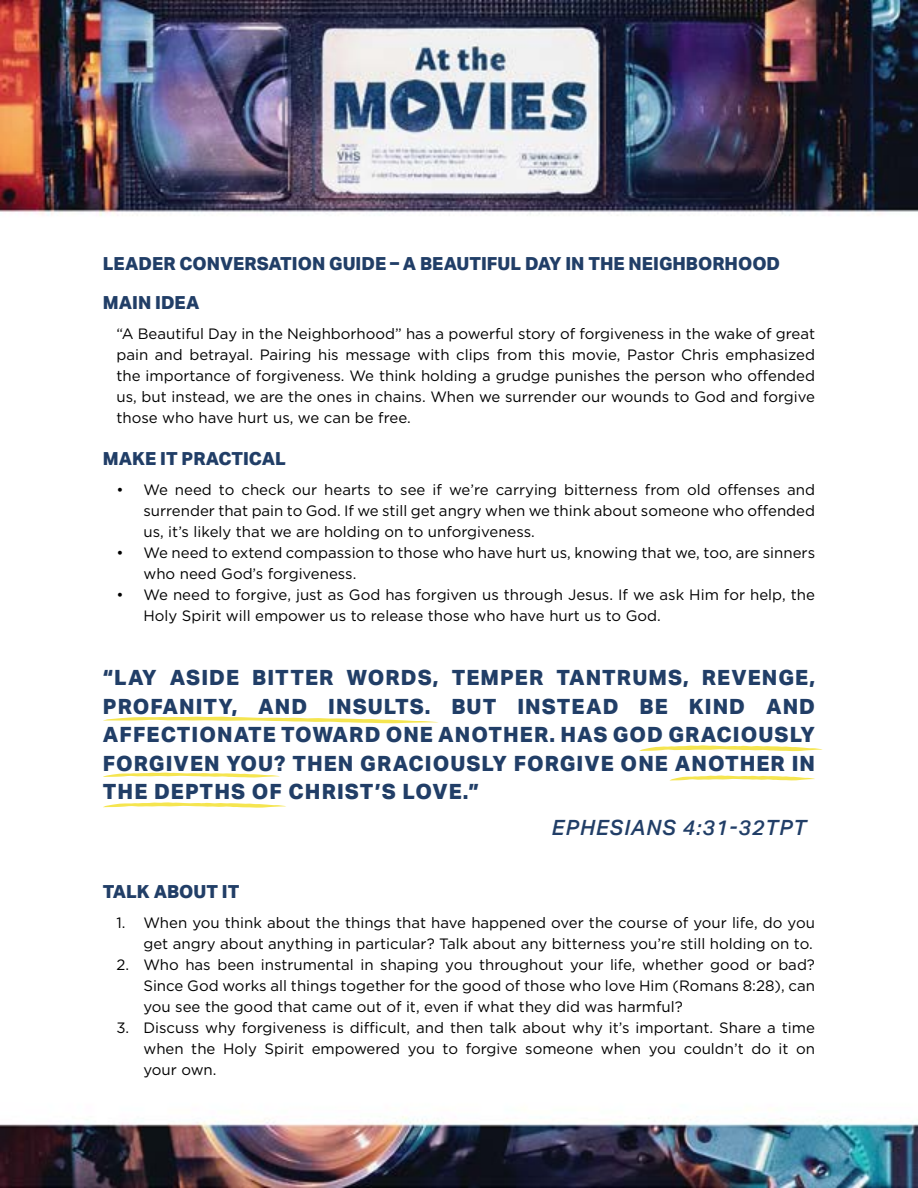
<style>
.page{position:relative;width:918px;height:1188px;background:#fff}
.page>*{position:absolute;margin:0;border:0;box-sizing:border-box;transform-origin:0 0}
.t1{font:800 21px/28.5px "Aktiv Grotesk";letter-spacing:.05em;color:#213e67;text-align:justify}
.t2{font:italic 500 21px "Aktiv Grotesk";letter-spacing:.05em;color:#213e67}
.t3{font:800 18px/39px "Aktiv Grotesk";color:#213e67}
.t4{font:15px/21px "Gotham";color:#000;text-align:justify}
</style>
<div class="page">
<img style="left:0;top:0;width:918px;height:1188px">
<svg style="left:639px;top:745px;width:184px;height:6px"></svg>
<svg style="left:103px;top:772px;width:177px;height:6px"></svg>
<svg style="left:102px;top:717px;width:337px;height:6px"></svg>
<svg style="left:669px;top:775px;width:146px;height:6px"></svg>
<svg style="left:103px;top:802px;width:183px;height:6px"></svg>
<p class="t3" style="left:103px;top:244px;width:679px">LEADER CONVERSATION GUIDE – A BEAUTIFUL DAY IN THE NEIGHBORHOOD<br>MAIN IDEA</p>
<p class="t4" style="left:116px;top:323px;width:700px">“A Beautiful Day in the Neighborhood” has a powerful story of forgiveness in the wake of great pain and betrayal. Pairing his message with clips from this movie, Pastor Chris emphasized the importance of forgiveness. We think holding a grudge punishes the person who offended us, but instead, we are the ones in chains. When we surrender our wounds to God and forgive those who have hurt us, we can be free.</p>
<p class="t3" style="left:103px;top:439px;width:184px">MAKE IT PRACTICAL</p>
<p class="t4" style="left:143px;top:479px;width:673px;text-indent:-27px">• We need to check our hearts to see if we’re carrying bitterness from old offenses and surrender that pain to God. If we still get angry when we think about someone who offended us, it’s likely that we are holding on to unforgiveness.</p>
<p class="t4" style="left:143px;top:542px;width:673px;text-indent:-27px">• We need to extend compassion to those who have hurt us, knowing that we, too, are sinners who need God’s forgiveness.</p>
<p class="t4" style="left:143px;top:584px;width:673px;text-indent:-27px">• We need to forgive, just as God has forgiven us through Jesus. If we ask Him for help, the<br>Holy Spirit will empower us to release those who have hurt us to God.</p>
<h1 class="t1" style="left:103px;top:664px;width:714px">“LAY ASIDE BITTER WORDS, TEMPER TANTRUMS, REVENGE, PROFANITY, AND INSULTS. BUT INSTEAD BE KIND AND AFFECTIONATE TOWARD ONE ANOTHER. HAS GOD GRACIOUSLY FORGIVEN YOU? THEN GRACIOUSLY FORGIVE ONE ANOTHER IN THE DEPTHS OF CHRIST’S LOVE.”</h1>
<h1 class="t2" style="left:552px;top:816px;width:256px">EPHESIANS 4:31-32TPT</h1>
<p class="t3" style="left:103px;top:873px;width:138px">TALK ABOUT IT</p>
<p class="t4" style="left:116px;top:912px;width:700px;text-align:right">1. When you think about the things that have happened over the course of your life, do you get angry about anything in particular? Talk about any bitterness you’re still holding on to.</p>
<p class="t4" style="left:143px;top:954px;width:673px;text-indent:-27px">2. Who has been instrumental in shaping you throughout your life, whether good or bad?<br>Since God works all things together for the good of those who love Him (Romans 8:28), can you see the good that came out of it, even if what they did was harmful?</p>
<p class="t4" style="left:143px;top:1017px;width:673px;text-indent:-27px">3. Discuss why forgiveness is difficult, and then talk about why it’s important. Share a time when the Holy Spirit empowered you to forgive someone when you couldn’t do it on your own.</p>
</div>
